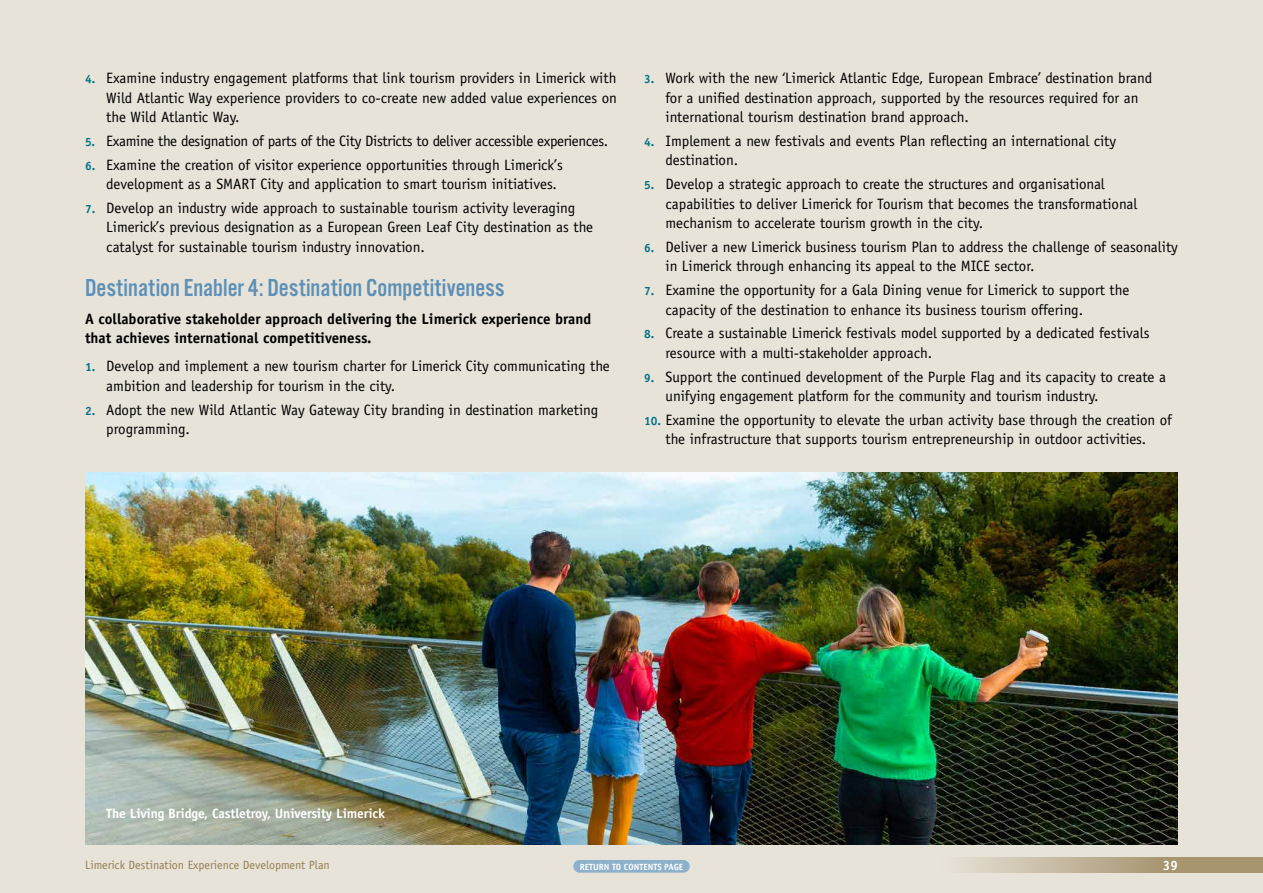
<style>
.page{position:relative;width:1263px;height:893px;background:#e8e3d9}
.page>*{position:absolute;margin:0;border:0;box-sizing:border-box;transform-origin:0 0}
.t1{font:25.5px "Alternate Got No 3 D";color:#5c90b7}
.t2{font:15px/19.5px "Officina Sans Std";color:#000}
.t3{font:700 15px/19.5px "Officina Sans Std";color:#000}
.t4{font:15px "Officina Sans Std";letter-spacing:-.02em;color:#000}
.t5{font:700 13.5px "Officina Sans Std";letter-spacing:-.01em;color:#fff}
.t6{font:12px "Officina Sans Std";color:#927d4f}
.t7{font:700 9px "Officina Sans Std";color:#fff}
.s1{font-weight:700;font-size:12px;color:#007188}
</style>
<div class="page">
<svg style="left:966px;top:857px;width:297px;height:16px;background:#baac8f"></svg>
<div style="left:573px;top:860px;width:117px;height:13px;background:#8db1cd;border-radius:6px"></div>
<img style="left:85px;top:472px;width:1093px;height:373px">
<p class="t2" style="left:106px;top:68px;width:512px;text-align:justify;text-indent:-21px"><span class="s1">4.</span> Examine industry engagement platforms that link tourism providers in Limerick with Wild Atlantic Way experience providers to co-create new added value experiences on the Wild Atlantic Way.</p>
<p class="t4" style="left:85px;top:132px;width:525px"><span class="s1">5.</span> Examine the designation of parts of the City Districts to deliver accessible experiences.</p>
<p class="t2" style="left:106px;top:155px;width:458px;text-indent:-21px"><span class="s1">6.</span> Examine the creation of visitor experience opportunities through Limerick’s development as a SMART City and application to smart tourism initiatives.</p>
<p class="t2" style="left:106px;top:198px;width:488px;text-indent:-21px"><span class="s1">7.</span> Develop an industry wide approach to sustainable tourism activity leveraging<br>Limerick’s previous designation as a European Green Leaf City destination as the catalyst for sustainable tourism industry innovation.</p>
<h1 class="t1" style="left:85px;top:274px;width:421px">Destination Enabler 4: Destination Competitiveness</h1>
<p class="t3" style="left:85px;top:309px;width:508px">A collaborative stakeholder approach delivering the Limerick experience brand that achieves international competitiveness.</p>
<p class="t2" style="left:106px;top:357px;width:505px;text-indent:-21px"><span class="s1">1.</span> Develop and implement a new tourism charter for Limerick City communicating the ambition and leadership for tourism in the city.</p>
<p class="t2" style="left:106px;top:400px;width:493px;text-indent:-21px"><span class="s1">2.</span> Adopt the new Wild Atlantic Way Gateway City branding in destination marketing programming.</p>
<p class="t2" style="left:665px;top:68px;width:488px;text-indent:-21px"><span class="s1">3.</span> Work with the new ‘Limerick Atlantic Edge, European Embrace’ destination brand for a unified destination approach, supported by the resources required for an international tourism destination brand approach.</p>
<p class="t2" style="left:665px;top:131px;width:452px;text-indent:-21px"><span class="s1">4.</span> Implement a new festivals and events Plan reflecting an international city destination.</p>
<p class="t2" style="left:665px;top:174px;width:473px;text-indent:-21px"><span class="s1">5.</span> Develop a strategic approach to create the structures and organisational capabilities to deliver Limerick for Tourism that becomes the transformational mechanism to accelerate tourism growth in the city.</p>
<p class="t2" style="left:665px;top:237px;width:514px;text-indent:-21px"><span class="s1">6.</span> Deliver a new Limerick business tourism Plan to address the challenge of seasonality in Limerick through enhancing its appeal to the MICE sector.</p>
<p class="t2" style="left:665px;top:280px;width:465px;text-indent:-21px"><span class="s1">7.</span> Examine the opportunity for a Gala Dining venue for Limerick to support the capacity of the destination to enhance its business tourism offering.</p>
<p class="t2" style="left:665px;top:324px;width:485px;text-indent:-21px"><span class="s1">8.</span> Create a sustainable Limerick festivals model supported by a dedicated festivals resource with a multi-stakeholder approach.</p>
<p class="t2" style="left:665px;top:367px;width:502px;text-indent:-21px"><span class="s1">9.</span> Support the continued development of the Purple Flag and its capacity to create a unifying engagement platform for the community and tourism industry.</p>
<p class="t2" style="left:644px;top:410px;width:529px;text-align:center"><span class="s1">10.</span> Examine the opportunity to elevate the urban activity base through the creation of the infrastructure that supports tourism entrepreneurship in outdoor activities.</p>
<p class="t5" style="left:106px;top:805px;width:280px">The Living Bridge, Castletroy, University Limerick</p>
<p class="t6" style="left:85px;top:858px;width:246px">Limerick Destination Experience Development Plan</p>
<p class="t7" style="left:580px;top:861px;width:105px">RETURN TO CONTENTS PAGE</p>
<p class="t5" style="left:1163px;top:857px;width:17px">39</p>
</div>
